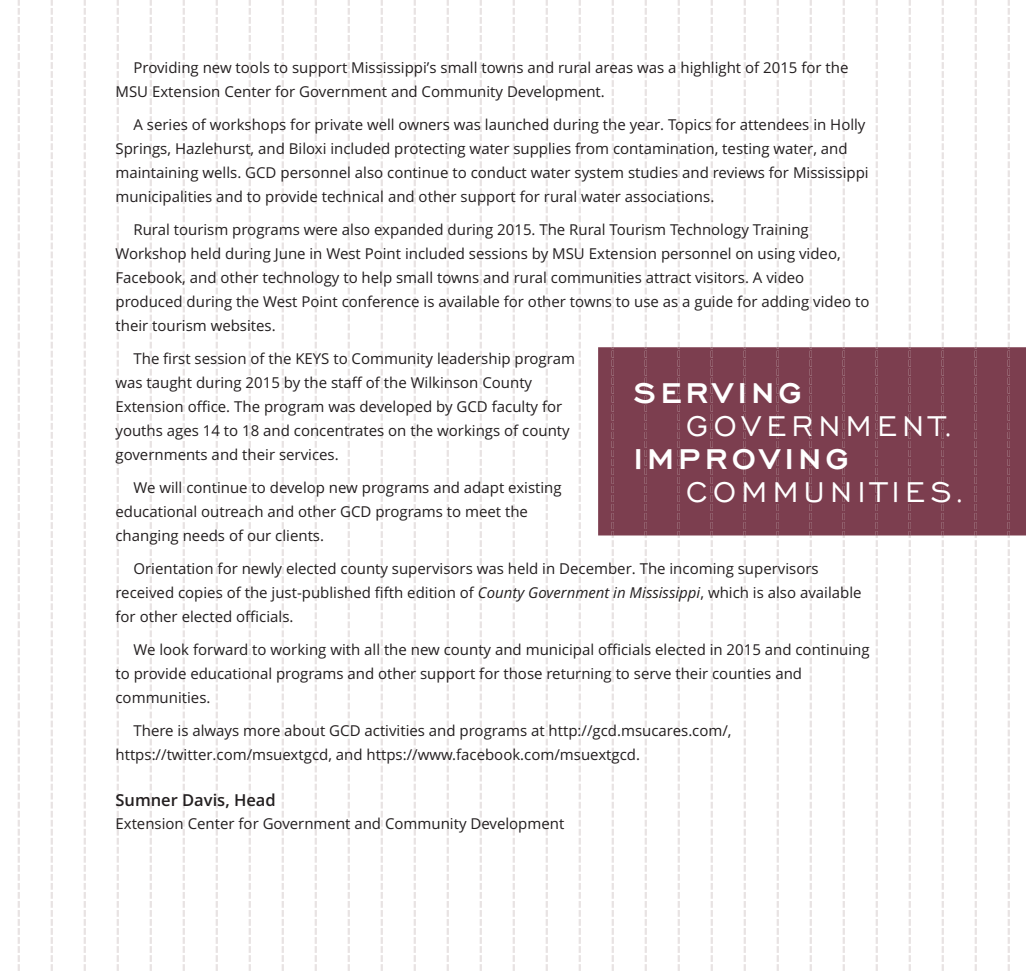
<style>
.page{position:relative;width:1026px;height:972px;background:#fff}
.page>*{position:absolute;margin:0;border:0;box-sizing:border-box;transform-origin:0 0}
.t1{font:36px "Engravers Gothic";letter-spacing:.15em;color:#fff}
.t2{font:700 36px "Engravers Gothic";letter-spacing:.15em;color:#fff}
.t3{font:600 16.5px "Open Sans";color:#231f20}
.t4{font:15px/24px "Open Sans";color:#231f20}
.s1{font-style:italic}
</style>
<div class="page">
<svg style="left:18px;top:0;width:2px;height:971px"></svg>
<svg style="left:51px;top:0;width:2px;height:971px"></svg>
<svg style="left:84px;top:0;width:2px;height:971px"></svg>
<svg style="left:117px;top:0;width:2px;height:971px"></svg>
<svg style="left:150px;top:0;width:2px;height:971px"></svg>
<svg style="left:183px;top:0;width:2px;height:971px"></svg>
<svg style="left:216px;top:0;width:2px;height:971px"></svg>
<svg style="left:249px;top:0;width:2px;height:971px"></svg>
<svg style="left:282px;top:0;width:2px;height:971px"></svg>
<svg style="left:315px;top:0;width:2px;height:971px"></svg>
<svg style="left:348px;top:0;width:2px;height:971px"></svg>
<svg style="left:381px;top:0;width:2px;height:971px"></svg>
<svg style="left:414px;top:0;width:2px;height:971px"></svg>
<svg style="left:447px;top:0;width:2px;height:971px"></svg>
<svg style="left:480px;top:0;width:2px;height:971px"></svg>
<svg style="left:513px;top:0;width:2px;height:971px"></svg>
<svg style="left:546px;top:0;width:2px;height:971px"></svg>
<svg style="left:579px;top:0;width:2px;height:971px"></svg>
<div style="left:598px;top:347px;width:428px;height:189px;background:#7c3e4f"></div>
<svg style="left:612px;top:0;width:2px;height:971px"></svg>
<svg style="left:645px;top:0;width:2px;height:971px"></svg>
<svg style="left:678px;top:0;width:2px;height:971px"></svg>
<svg style="left:711px;top:0;width:2px;height:971px"></svg>
<svg style="left:744px;top:0;width:2px;height:971px"></svg>
<svg style="left:777px;top:0;width:2px;height:971px"></svg>
<svg style="left:810px;top:0;width:2px;height:971px"></svg>
<svg style="left:843px;top:0;width:2px;height:971px"></svg>
<svg style="left:876px;top:0;width:2px;height:971px"></svg>
<svg style="left:909px;top:0;width:2px;height:971px"></svg>
<svg style="left:942px;top:0;width:2px;height:971px"></svg>
<svg style="left:975px;top:0;width:2px;height:971px"></svg>
<svg style="left:1008px;top:0;width:2px;height:971px"></svg>
<p class="t4" style="left:116px;top:57px;width:734px;text-indent:18px">Providing new tools to support Mississippi’s small towns and rural areas was a highlight of 2015 for the<br>MSU Extension Center for Government and Community Development.</p>
<p class="t4" style="left:116px;top:114px;width:755px;text-indent:18px">A series of workshops for private well owners was launched during the year. Topics for attendees in Holly Springs, Hazlehurst, and Biloxi included protecting water supplies from contamination, testing water, and maintaining wells. GCD personnel also continue to conduct water system studies and reviews for Mississippi municipalities and to provide technical and other support for rural water associations.</p>
<p class="t4" style="left:116px;top:219px;width:755px;text-indent:18px">Rural tourism programs were also expanded during 2015. The Rural Tourism Technology Training Workshop held during June in West Point included sessions by MSU Extension personnel on using video, Facebook, and other technology to help small towns and rural communities attract visitors. A video produced during the West Point conference is available for other towns to use as a guide for adding video to their tourism websites.</p>
<p class="t4" style="left:116px;top:348px;width:461px;text-indent:18px">The first session of the KEYS to Community leadership program was taught during 2015 by the staff of the Wilkinson County Extension office. The program was developed by GCD faculty for youths ages 14 to 18 and concentrates on the workings of county governments and their services.</p>
<p class="t4" style="left:116px;top:477px;width:448px;text-indent:18px">We will continue to develop new programs and adapt existing educational outreach and other GCD programs to meet the changing needs of our clients.</p>
<p class="t4" style="left:116px;top:558px;width:748px;text-indent:18px">Orientation for newly elected county supervisors was held in December. The incoming supervisors received copies of the just-published fifth edition of <span class="s1">County Government in Mississippi</span>, which is also available for other elected officials.</p>
<p class="t4" style="left:116px;top:639px;width:756px;text-indent:18px">We look forward to working with all the new county and municipal officials elected in 2015 and continuing to provide educational programs and other support for those returning to serve their counties and communities.</p>
<p class="t4" style="left:116px;top:720px;width:618px;text-indent:18px">There is always more about GCD activities and programs at http://gcd.msucares.com/, https://twitter.com/msuextgcd, and https://www.facebook.com/msuextgcd.</p>
<p class="t3" style="left:116px;top:794px;width:162px">Sumner Davis, Head</p>
<p class="t4" style="left:116px;top:813px;width:450px">Extension Center for Government and Community Development</p>
<h1 class="t2" style="left:634px;top:369px;width:169px">SERVING</h1>
<h1 class="t1" style="left:686px;top:402px;width:270px">GOVERNMENT.</h1>
<h1 class="t2" style="left:634px;top:435px;width:216px">IMPROVING</h1>
<h1 class="t1" style="left:686px;top:468px;width:281px">COMMUNITIES.</h1>
</div>
